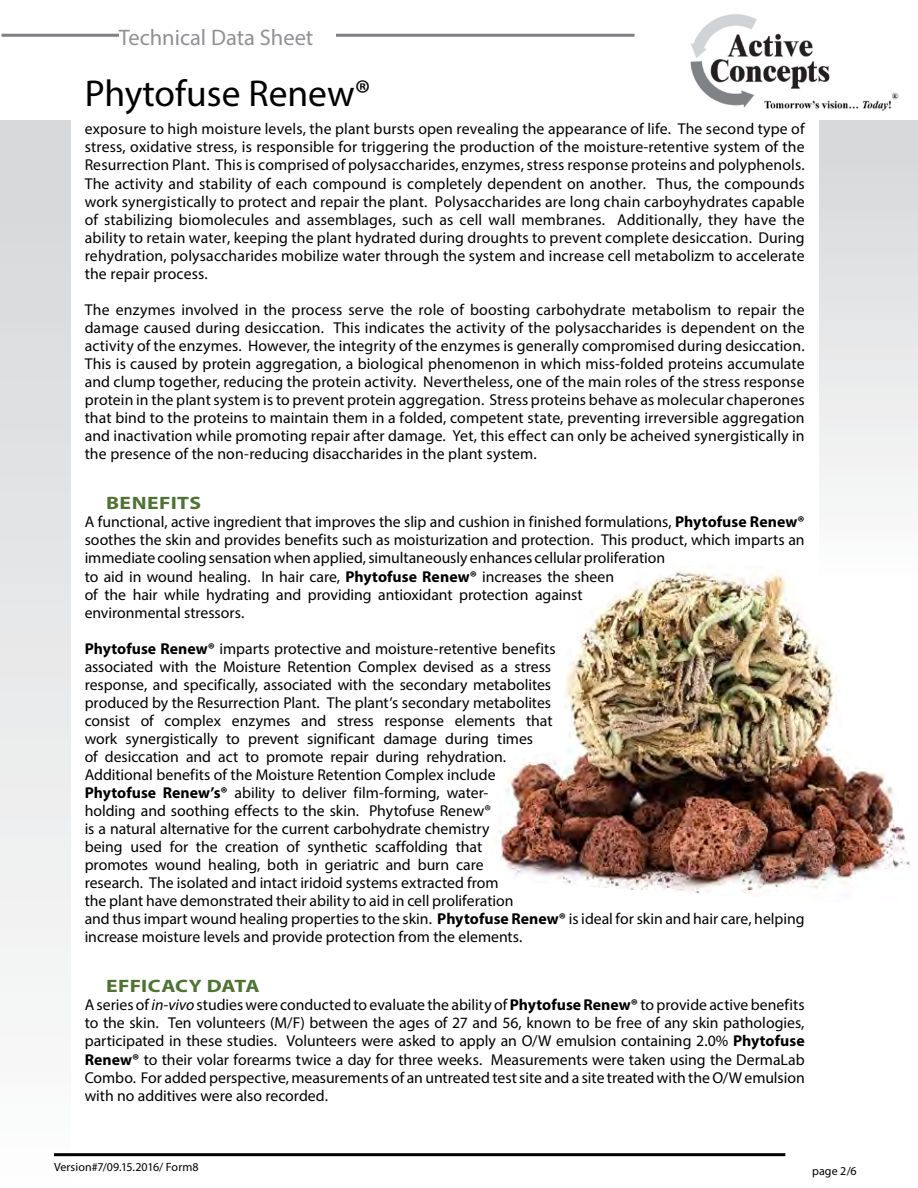
<style>
.page{position:relative;width:918px;height:1188px;background:#fff}
.page>*{position:absolute;margin:0;border:0;box-sizing:border-box;transform-origin:0 0}
.t1{font:37.5px "Myriad Pro";color:#000}
.t2{font:22.5px "Myriad Pro";color:#919195}
.t3{font:700 18px "Myriad Pro";letter-spacing:.02em;color:#507235;scale:1.2 1}
.t4{font:15.75px/18px "Myriad Pro";color:#000;text-align:justify}
.t5{font:12px "Myriad Pro";letter-spacing:.01em;color:#000}
.s1{font-weight:700}
.s2{font-style:italic}
</style>
<div class="page">
<img style="left:690px;top:14px;width:209px;height:97px">
<hr style="left:2px;top:34px;width:633px;height:3px;background:#807f83">
<div style="left:119px;top:28px;width:217px;height:31px;background:#fff"></div>
<div style="left:819px;top:120px;width:99px;height:459px;background:linear-gradient(to bottom,#d5d6d8,#fcfcfc)"></div>
<div style="left:0;top:120px;width:71px;height:1068px;background:linear-gradient(to bottom,#d5d6d8,#fcfcfc)"></div>
<hr style="left:54px;top:1153px;width:731px;height:3px;background:#000">
<img style="left:499px;top:561px;width:419px;height:336px">
<h2 class="t2" style="left:119px;top:23px;width:196px">Technical Data Sheet</h2>
<h1 class="t1" style="left:85px;top:70px;width:287px">Phytofuse Renew®</h1>
<p class="t4" style="left:85px;top:120px;width:722px">exposure to high moisture levels, the plant bursts open revealing the appearance of life. The second type of stress, oxidative stress, is responsible for triggering the production of the moisture-retentive system of the Resurrection Plant. This is comprised of polysaccharides, enzymes, stress response proteins and polyphenols.<br>The activity and stability of each compound is completely dependent on another. Thus, the compounds work synergistically to protect and repair the plant. Polysaccharides are long chain carboyhydrates capable of stabilizing biomolecules and assemblages, such as cell wall membranes. Additionally, they have the ability to retain water, keeping the plant hydrated during droughts to prevent complete desiccation. During rehydration, polysaccharides mobilize water through the system and increase cell metabolizm to accelerate the repair process.</p>
<p class="t4" style="left:85px;top:300px;width:722px">The enzymes involved in the process serve the role of boosting carbohydrate metabolism to repair the damage caused during desiccation. This indicates the activity of the polysaccharides is dependent on the activity of the enzymes. However, the integrity of the enzymes is generally compromised during desiccation.<br>This is caused by protein aggregation, a biological phenomenon in which miss-folded proteins accumulate and clump together, reducing the protein activity. Nevertheless, one of the main roles of the stress response protein in the plant system is to prevent protein aggregation. Stress proteins behave as molecular chaperones that bind to the proteins to maintain them in a folded, competent state, preventing irreversible aggregation and inactivation while promoting repair after damage. Yet, this effect can only be acheived synergistically in the presence of the non-reducing disaccharides in the plant system.</p>
<p class="t3" style="left:106px;top:492px;width:81px">BENEFITS</p>
<p class="t4" style="left:85px;top:513px;width:722px;text-align:left">A functional, active ingredient that improves the slip and cushion in finished formulations, <span class="s1">Phytofuse Renew® </span>soothes the skin and provides benefits such as moisturization and protection. This product, which imparts an immediate cooling sensation when applied, simultaneously enhances cellular proliferation<br>to aid in wound healing. In hair care, <span class="s1">Phytofuse Renew®</span> increases the sheen<br>of the hair while hydrating and providing antioxidant protection against<br>environmental stressors.</p>
<p class="t4" style="left:85px;top:639px;width:722px;text-align:left"><span class="s1">Phytofuse Renew®</span> imparts protective and moisture-retentive benefits<br>associated with the Moisture Retention Complex devised as a stress<br>response, and specifically, associated with the secondary metabolites<br>produced by the Resurrection Plant. The plant’s secondary metabolites<br>consist of complex enzymes and stress response elements that<br>work synergistically to prevent significant damage during times<br>of desiccation and act to promote repair during rehydration.<br>Additional benefits of the Moisture Retention Complex include<br><span class="s1">Phytofuse Renew’s®</span> ability to deliver film-forming, water-<br>holding and soothing effects to the skin. Phytofuse Renew®<br>is a natural alternative for the current carbohydrate chemistry<br>being used for the creation of synthetic scaffolding that<br>promotes wound healing, both in geriatric and burn care<br>research. The isolated and intact iridoid systems extracted from<br>the plant have demonstrated their ability to aid in cell proliferation<br>and thus impart wound healing properties to the skin. <span class="s1">Phytofuse Renew®</span> is ideal for skin and hair care, helping increase moisture levels and provide protection from the elements.</p>
<p class="t3" style="left:106px;top:975px;width:129px">EFFICACY DATA</p>
<p class="t4" style="left:85px;top:996px;width:722px">A series of <span class="s2">in-vivo</span> studies were conducted to evaluate the ability of <span class="s1">Phytofuse Renew®</span> to provide active benefits to the skin. Ten volunteers (M/F) between the ages of 27 and 56, known to be free of any skin pathologies, participated in these studies. Volunteers were asked to apply an O/W emulsion containing 2.0% <span class="s1">Phytofuse Renew®</span> to their volar forearms twice a day for three weeks. Measurements were taken using the DermaLab Combo. For added perspective, measurements of an untreated test site and a site treated with the O/W emulsion with no additives were also recorded.</p>
<p class="t5" style="left:54px;top:1160px;width:146px">Version#7/09.15.2016/ Form8</p>
<p class="t5" style="left:812px;top:1164px;width:46px">page 2/6</p>
</div>
